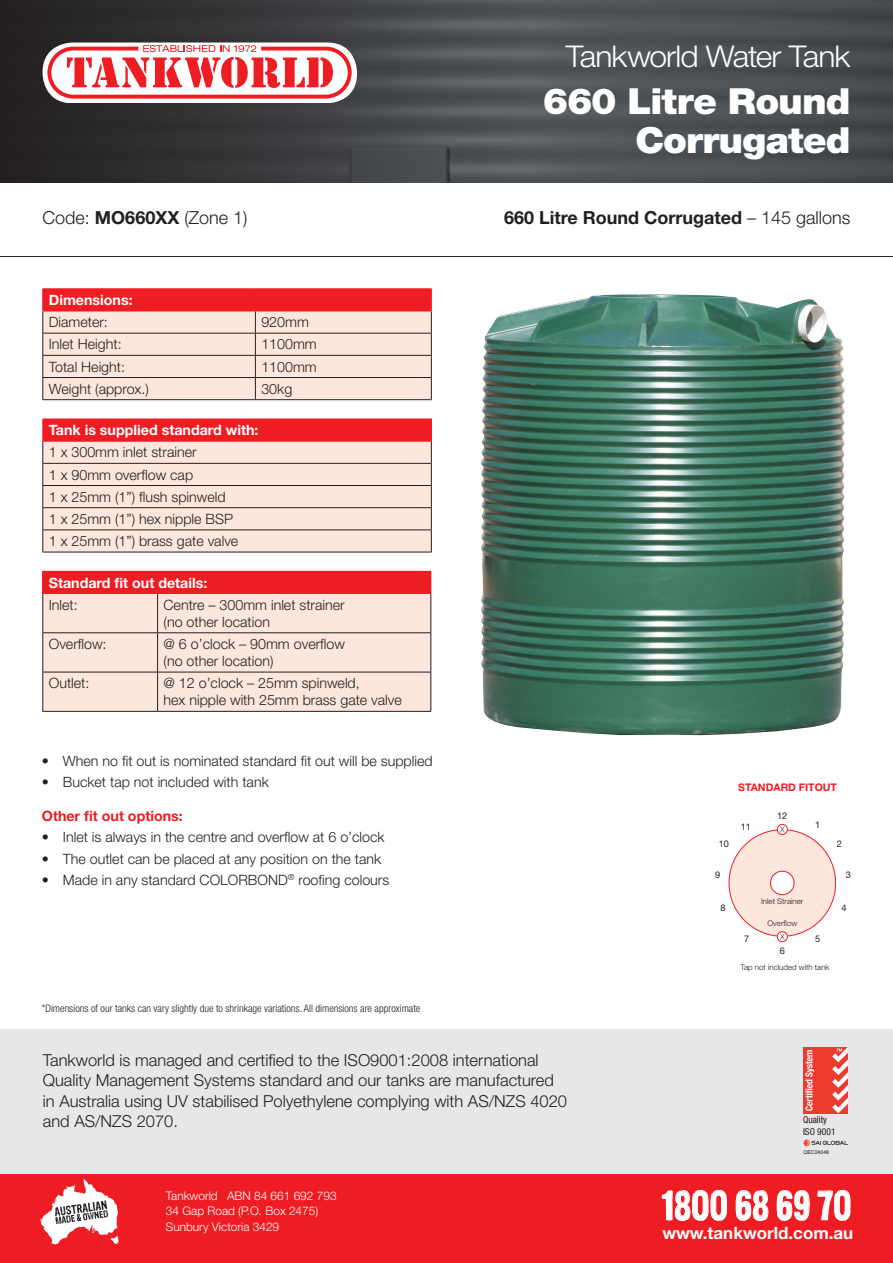
<style>
.page{position:relative;width:893px;height:1263px;background:#fff}
.page>*{position:absolute;margin:0;border:0;box-sizing:border-box;transform-origin:0 0}
.t1{font:900 36px/39px "Helvetica Neue LT Std";letter-spacing:-.025em;color:#fff;text-align:right;scale:1.06 1}
.t2{font:33.6px "Sans Culottes";color:#fff}
.t3{font:300 30px "Helvetica Neue LT Std";letter-spacing:-.03em;color:#fff;scale:1.06 1}
.t4{font:700 18px "Helvetica Neue LT Std";color:#231f20}
.t5{font:300 18px "Helvetica Neue LT Std";color:#231f20}
.t6{font:700 16.95px "Helvetica Neue LT Std";color:#fff}
.t7{font:300 16.5px/20.2px "Helvetica Neue LT Std";color:#231f20}
.t8{font:300 14.25px/17.1px "Helvetica Neue LT Std";color:#231f20}
.t9{font:700 14.25px "Helvetica Neue LT Std";color:#fff}
.t10{font:700 14.25px "Helvetica Neue LT Std";color:#ee1d23}
.t11{font:300 11.85px/15.3px "Helvetica Neue LT Std";color:#fff}
.t12{font:300 condensed 10.5px "Helvetica Neue";color:#231f20}
.t13{font:700 10.5px "Helvetica Neue LT Std";color:#ee1d23}
.t14{font:condensed 9.45px/11.4px "Helvetica Neue LT Std";color:#231f20}
.t15{font:9.15px "Helvetica Neue LT Std";color:#231f20}
.t16{font:300 7.95px "Helvetica Neue LT Std";color:#231f20}
.t17{font:5.25px "Helvetica";color:#231f20}
.s1{font-weight:700}
.s2{font-weight:300}
.s3{color:#ee1d23}
</style>
<div class="page">
<img style="left:526px;top:0;width:367px;height:183px">
<svg style="left:0;top:0;width:526px;height:183px;background:#3c3d3f"></svg>
<div style="left:0;top:1171px;width:893px;height:92px;background:#ee1d23"></div>
<svg style="left:662px;top:1189px;width:65px;height:32px"></svg>
<svg style="left:735px;top:1190px;width:33px;height:31px"></svg>
<svg style="left:776px;top:1190px;width:34px;height:31px"></svg>
<svg style="left:817px;top:1190px;width:33px;height:31px"></svg>
<svg style="left:40px;top:1179px;width:79px;height:65px"></svg>
<div style="left:43px;top:43px;width:314px;height:60px;background:#fff;border-radius:30px"></div>
<svg style="left:47px;top:45px;width:305px;height:54px"></svg>
<hr style="left:0;top:256px;width:893px;height:1px;background:#231f20">
<div style="left:0;top:1029px;width:893px;height:145px;background:#e6e7e9"></div>
<div style="left:803px;top:1047px;width:45px;height:66px;background:#ee3b32"></div>
<svg style="left:805px;top:1050px;width:9px;height:61px"></svg>
<svg style="left:832px;top:1047px;width:16px;height:66px"></svg>
<svg style="left:803px;top:1139px;width:45px;height:7px"></svg>
<svg style="left:43px;top:289px;width:389px;height:111px;background:#f1b6af"></svg>
<hr style="left:43px;top:311px;width:212px;height:1px;background:#ee1d23">
<hr style="left:255px;top:311px;width:177px;height:1px;background:#ee1d23">
<hr style="left:43px;top:552px;width:389px;height:1px;background:#231f20">
<svg style="left:43px;top:419px;width:389px;height:133px;background:#f2bdb6"></svg>
<hr style="left:43px;top:441px;width:389px;height:1px;background:#ee1d23">
<div style="left:43px;top:571px;width:388px;height:22px;background:#ee1d23"></div>
<div style="left:44px;top:594px;width:387px;height:117px;background:#fde7dc"></div>
<svg style="left:431px;top:572px;width:1px;height:21px"></svg>
<hr style="left:43px;top:593px;width:115px;height:1px;background:#ee1d23">
<hr style="left:158px;top:593px;width:273px;height:1px;background:#ee1d23">
<hr style="left:43px;top:594px;width:1px;height:38px;background:#231f20">
<hr style="left:157px;top:594px;width:1px;height:38px;background:#231f20">
<hr style="left:431px;top:594px;width:1px;height:38px;background:#231f20">
<hr style="left:43px;top:632px;width:115px;height:1px;background:#231f20">
<hr style="left:43px;top:633px;width:1px;height:39px;background:#231f20">
<hr style="left:158px;top:632px;width:273px;height:1px;background:#231f20">
<hr style="left:157px;top:633px;width:1px;height:39px;background:#231f20">
<hr style="left:431px;top:633px;width:1px;height:39px;background:#231f20">
<hr style="left:43px;top:672px;width:115px;height:1px;background:#231f20">
<hr style="left:43px;top:672px;width:1px;height:39px;background:#231f20">
<hr style="left:158px;top:672px;width:273px;height:1px;background:#231f20">
<hr style="left:157px;top:672px;width:1px;height:39px;background:#231f20">
<hr style="left:431px;top:672px;width:1px;height:39px;background:#231f20">
<hr style="left:43px;top:711px;width:115px;height:1px;background:#231f20">
<hr style="left:158px;top:711px;width:273px;height:1px;background:#231f20">
<img style="left:481px;top:294px;width:364px;height:441px">
<div style="left:729px;top:830px;width:107px;height:106px;background:#fde7dc;border-radius:50%"></div>
<div style="left:771px;top:871px;width:23px;height:24px;background:#fff;border-radius:50%"></div>
<div style="left:770px;top:871px;width:24px;height:24px;border:1px solid #ee1d23;border-radius:50%"></div>
<svg style="left:777px;top:824px;width:10px;height:10px"></svg>
<div style="left:777px;top:824px;width:11px;height:11px;border:1px solid #ee1d23;border-radius:50%"></div>
<svg style="left:780px;top:827px;width:5px;height:5px"></svg>
<svg style="left:777px;top:932px;width:10px;height:10px"></svg>
<div style="left:777px;top:931px;width:11px;height:11px;border:1px solid #ee1d23;border-radius:50%"></div>
<svg style="left:780px;top:934px;width:5px;height:5px"></svg>
<p class="t3" style="left:566px;top:38px;width:270px">Tankworld Water Tank</p>
<p class="t1" style="left:543px;top:82px;width:292px">660 Litre Round<br>Corrugated</p>
<p class="t5" style="left:43px;top:207px;width:206px">Code: <span class="s1">MO660XX</span> (Zone 1)</p>
<p class="t4" style="left:504px;top:207px;width:348px">660 Litre Round Corrugated <span class="s2">– 145 gallons</span></p>
<p class="t9" style="left:49px;top:291px;width:85px">Dimensions:</p>
<p class="t8" style="left:49px;top:313px;width:61px">Diameter:</p>
<p class="t8" style="left:261px;top:313px;width:49px">920mm</p>
<p class="t8" style="left:49px;top:335px;width:74px">Inlet Height:</p>
<p class="t8" style="left:261px;top:335px;width:57px">1100mm</p>
<p class="t8" style="left:49px;top:358px;width:78px">Total Height:</p>
<p class="t8" style="left:261px;top:358px;width:57px">1100mm</p>
<p class="t8" style="left:49px;top:380px;width:102px">Weight (approx.)</p>
<p class="t8" style="left:261px;top:380px;width:32px">30kg</p>
<p class="t9" style="left:49px;top:421px;width:211px">Tank is supplied standard with:</p>
<p class="t8" style="left:49px;top:443px;width:149px">1 x 300mm inlet strainer</p>
<p class="t8" style="left:49px;top:466px;width:146px">1 x 90mm overflow cap</p>
<p class="t8" style="left:49px;top:488px;width:178px">1 x 25mm (1”) flush spinweld</p>
<p class="t8" style="left:49px;top:510px;width:186px">1 x 25mm (1”) hex nipple BSP</p>
<p class="t8" style="left:49px;top:532px;width:191px">1 x 25mm (1”) brass gate valve</p>
<p class="t9" style="left:49px;top:574px;width:160px">Standard fit out details:</p>
<p class="t8" style="left:49px;top:596px;width:31px">Inlet:</p>
<p class="t8" style="left:164px;top:596px;width:183px">Centre – 300mm inlet strainer (no other location</p>
<p class="t8" style="left:49px;top:635px;width:59px">Overflow:</p>
<p class="t8" style="left:164px;top:635px;width:183px">@ 6 o’clock – 90mm overflow (no other location)</p>
<p class="t8" style="left:49px;top:674px;width:42px">Outlet:</p>
<p class="t8" style="left:164px;top:674px;width:240px">@ 12 o’clock – 25mm spinweld,<br>hex nipple with 25mm brass gate valve</p>
<p class="t8" style="left:42px;top:752px;width:392px">• When no fit out is nominated standard fit out will be supplied</p>
<p class="t8" style="left:42px;top:773px;width:228px">• Bucket tap not included with tank</p>
<p class="t10" style="left:42px;top:807px;width:142px">Other fit out options:</p>
<p class="t8" style="left:42px;top:828px;width:344px">• Inlet is always in the centre and overflow at 6 o’clock</p>
<p class="t8" style="left:42px;top:850px;width:341px">• The outlet can be placed at any position on the tank</p>
<p class="t8" style="left:42px;top:871px;width:349px">• Made in any standard COLORBOND<sup>®</sup> roofing colours</p>
<p class="t12" style="left:42px;top:1002px;width:380px">*Dimensions of our tanks can vary slightly due to shrinkage variations. All dimensions are approximate</p>
<p class="t7" style="left:43px;top:1050px;width:526px">Tankworld is managed and certified to the ISO9001:2008 international Quality Management Systems standard and our tanks are manufactured in Australia using UV stabilised Polyethylene complying with AS/NZS 4020 and AS/NZS 2070.</p>
<p class="t11" style="left:166px;top:1188px;width:172px">Tankworld <span class="s3">I</span> ABN 84 661 692 793<br>34 Gap Road (P.O. Box 2475)<br>Sunbury Victoria 3429</p>
<p class="t13" style="left:738px;top:780px;width:100px">STANDARD FITOUT</p>
<p class="t15" style="left:719px;top:838px;width:12px">10</p>
<p class="t15" style="left:715px;top:869px;width:7px">9</p>
<p class="t15" style="left:720px;top:902px;width:7px">8</p>
<p class="t15" style="left:741px;top:821px;width:12px">11</p>
<p class="t15" style="left:777px;top:811px;width:12px">12</p>
<p class="t15" style="left:815px;top:820px;width:7px">1</p>
<p class="t15" style="left:744px;top:933px;width:7px">7</p>
<p class="t16" style="left:761px;top:896px;width:44px">Inlet Strainer</p>
<p class="t16" style="left:767px;top:918px;width:31px">Overflow</p>
<p class="t15" style="left:780px;top:945px;width:7px">6</p>
<p class="t15" style="left:815px;top:933px;width:7px">5</p>
<p class="t15" style="left:837px;top:838px;width:7px">2</p>
<p class="t15" style="left:846px;top:869px;width:7px">3</p>
<p class="t15" style="left:841px;top:902px;width:7px">4</p>
<p class="t16" style="left:740px;top:962px;width:91px">Tap not included with tank</p>
<p class="t14" style="left:803px;top:1114px;width:34px">Quality<br>ISO 9001</p>
<p class="t17" style="left:803px;top:1148px;width:27px">QEC24048</p>
<p class="t2" style="left:661px;top:1180px;width:192px">1800 68 69 70</p>
<p class="t6" style="left:662px;top:1223px;width:192px">www.tankworld.com.au</p>
</div>
